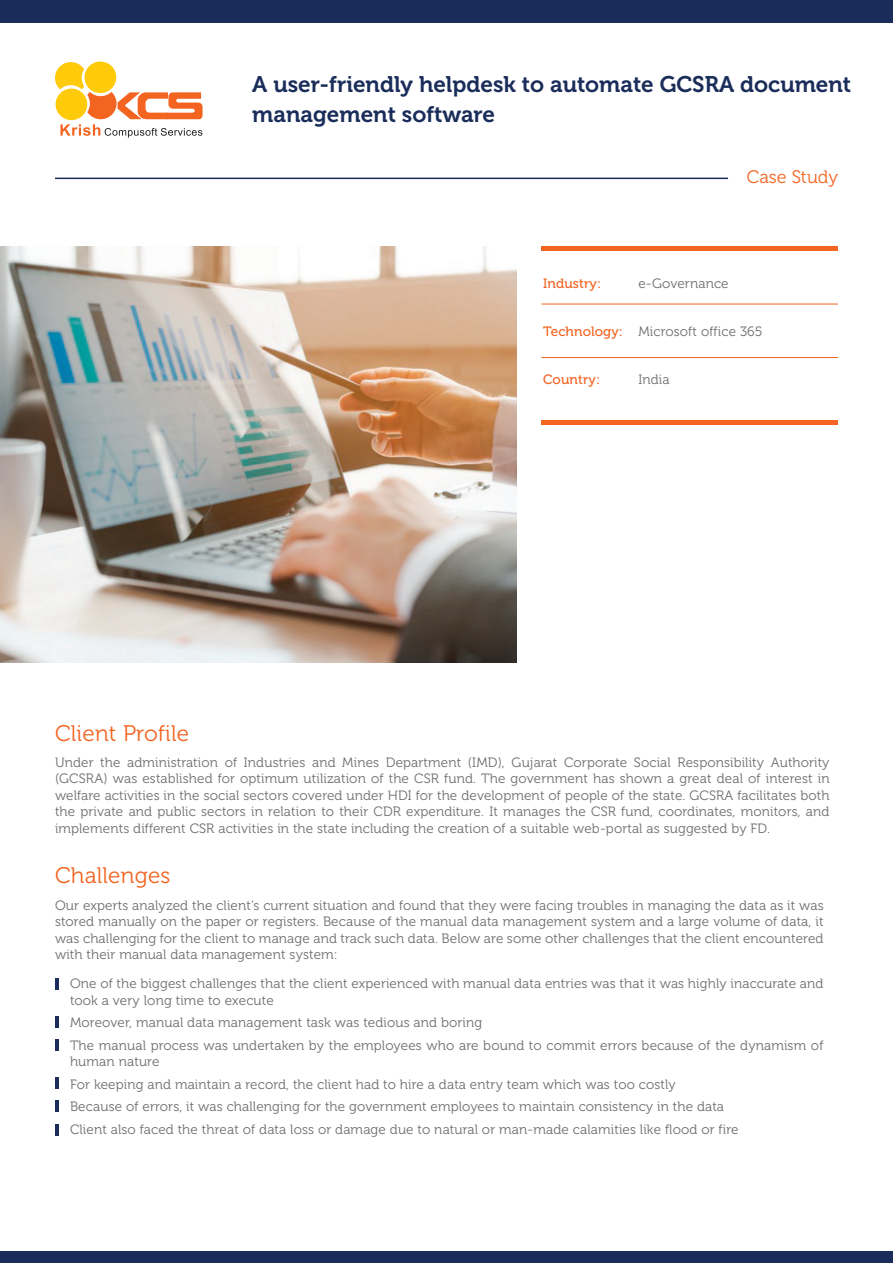
<style>
.page{position:relative;width:893px;height:1263px;background:#fff}
.page>*{position:absolute;margin:0;border:0;box-sizing:border-box;transform-origin:0 0}
.t1{font:22.5px/30px "Museo 700";color:#1a2d5a}
.t2{font:22.5px "Museo 300";letter-spacing:.01em;color:#f36421}
.t3{font:18px "Museo 300";color:#f36421}
.t4{font:13.5px/16.5px "Museo 300";letter-spacing:.01em;color:#6c6d70}
.t5{font:13.5px "Museo 500";letter-spacing:.01em;color:#f36421}
.s1{font-family:"Museo 500";color:#f36421}
</style>
<div class="page">
<div style="left:0;top:0;width:893px;height:22px;background:#1a2d5a"></div>
<svg style="left:55px;top:62px;width:148px;height:76px"></svg>
<hr style="left:55px;top:178px;width:673px;height:1px;background:#1a2d5a">
<img style="left:0;top:246px;width:517px;height:416px">
<hr style="left:542px;top:304px;width:296px;height:1px;background:#f36421">
<hr style="left:542px;top:357px;width:296px;height:1px;background:#f36421">
<div style="left:541px;top:246px;width:297px;height:5px;background:#f36421"></div>
<hr style="left:541px;top:420px;width:297px;height:4px;background:#f36421">
<div style="left:0;top:1251px;width:893px;height:12px;background:#1a2d5a"></div>
<hr style="left:55px;top:979px;width:4px;height:11px;background:#1a2d5a">
<hr style="left:55px;top:1017px;width:4px;height:11px;background:#1a2d5a">
<hr style="left:55px;top:1039px;width:4px;height:11px;background:#1a2d5a">
<hr style="left:55px;top:1078px;width:4px;height:11px;background:#1a2d5a">
<hr style="left:55px;top:1101px;width:4px;height:11px;background:#1a2d5a">
<hr style="left:55px;top:1125px;width:4px;height:11px;background:#1a2d5a">
<h1 class="t1" style="left:252px;top:69px;width:600px">A user-friendly helpdesk to automate GCSRA document management software</h1>
<h2 class="t3" style="left:747px;top:167px;width:93px">Case Study</h2>
<p class="t5" style="left:543px;top:275px;width:59px">Industry:</p>
<p class="t4" style="left:638px;top:275px;width:92px">e-Governance</p>
<p class="t4" style="left:543px;top:323px;width:221px"><span class="s1">Technology:</span> Microsoft office 365</p>
<p class="t5" style="left:543px;top:371px;width:59px">Country:</p>
<p class="t4" style="left:638px;top:371px;width:33px">India</p>
<h1 class="t2" style="left:55px;top:721px;width:136px">Client Profile</h1>
<p class="t4" style="left:55px;top:754px;width:776px;text-align:justify">Under the administration of Industries and Mines Department (IMD), Gujarat Corporate Social Responsibility Authority (GCSRA) was established for optimum utilization of the CSR fund. The government has shown a great deal of interest in welfare activities in the social sectors covered under HDI for the development of people of the state. GCSRA facilitates both the private and public sectors in relation to their CDR expenditure. It manages the CSR fund, coordinates, monitors, and implements different CSR activities in the state including the creation of a suitable web-portal as suggested by FD.</p>
<h1 class="t2" style="left:55px;top:863px;width:117px">Challenges</h1>
<p class="t4" style="left:55px;top:897px;width:770px;text-align:justify">Our experts analyzed the client’s current situation and found that they were facing troubles in managing the data as it was stored manually on the paper or registers. Because of the manual data management system and a large volume of data, it was challenging for the client to manage and track such data. Below are some other challenges that the client encountered with their manual data management system:</p>
<p class="t4" style="left:70px;top:976px;width:755px">One of the biggest challenges that the client experienced with manual data entries was that it was highly inaccurate and took a very long time to execute</p>
<p class="t4" style="left:70px;top:1012px;width:755px;line-height:22.5px">Moreover, manual data management task was tedious and boring<br>The manual process was undertaken by the employees who are bound to commit errors because of the dynamism of</p>
<p class="t4" style="left:70px;top:1051px;width:670px;line-height:22.5px">human nature<br>For keeping and maintain a record, the client had to hire a data entry team which was too costly<br>Because of errors, it was challenging for the government employees to maintain consistency in the data Client also faced the threat of data loss or damage due to natural or man-made calamities like flood or fire</p>
</div>
